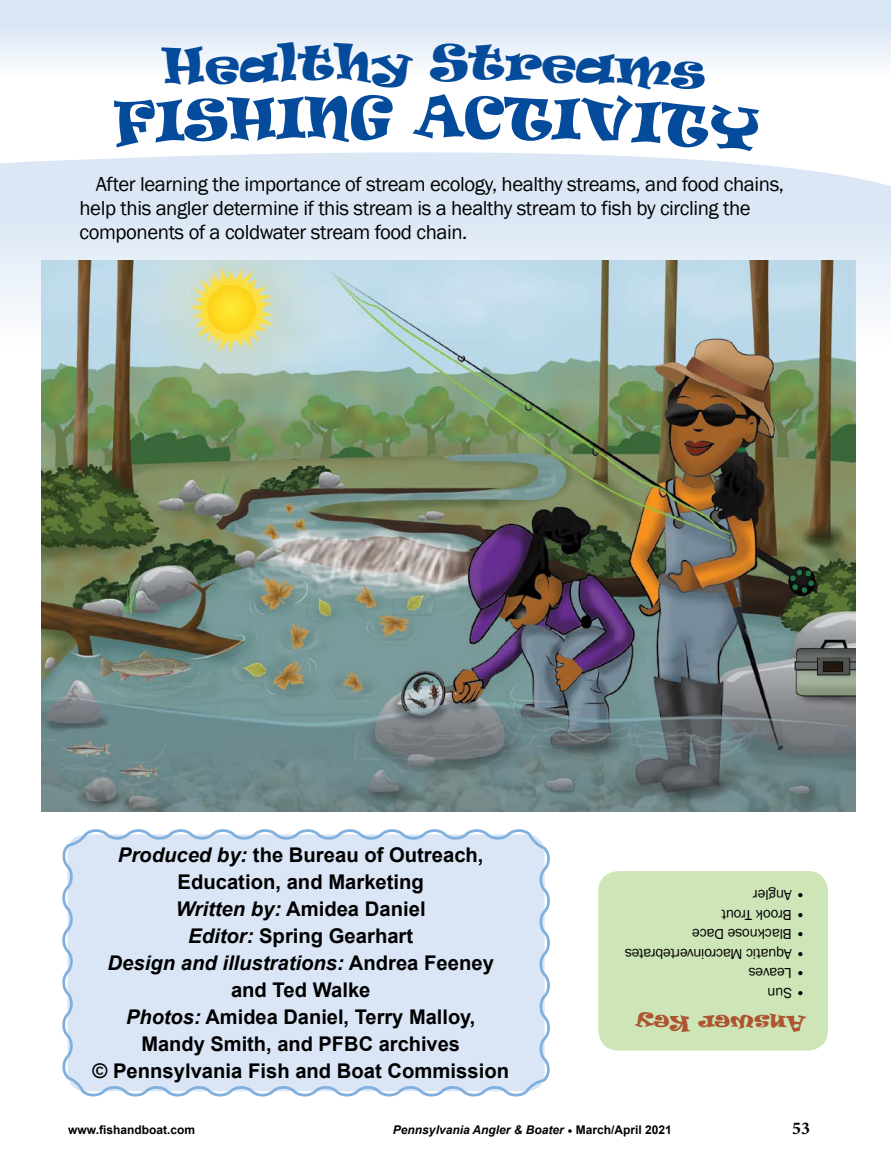
<style>
.page{position:relative;width:891px;height:1176px;background:#fff}
.page>*{position:absolute;margin:0;border:0;box-sizing:border-box;transform-origin:0 0}
.t1{font:52.95px "Ravie";color:#054b9b}
.t2{font:45.6px "Ravie";color:#054b9b}
.t3{font:20.85px/24px "Franklin Gothic";letter-spacing:-.02em;color:#000}
.t4{font:20.55px "Ravie";color:#ad5531}
.t5{font:700 20.25px/27px "Arial";color:#000;text-align:center}
.t6{font:700 18px "Minion Pro";color:#000}
.t7{font:14.85px "Franklin Gothic";letter-spacing:-.01em;color:#000}
.t8{font:italic 700 12px "Arial";color:#000}
.t9{font:700 12px "Arial";color:#000}
.s1{font-style:italic}
.s2{font-family:"Minion Pro";font-weight:400;font-style:normal;font-size:13.5px}
.s3{font-style:normal}
</style>
<div class="page">
<svg style="left:62px;top:829px;width:488px;height:268px;background:#d8e4f4"></svg>
<svg style="left:0;top:152px;width:891px;height:160px;background:#dfeaf6"></svg>
<div style="left:0;top:0;width:891px;height:77px;background:linear-gradient(to bottom,#d1e1f3,#fafbfd)"></div>
<div style="left:598px;top:870px;width:230px;height:180px;background:#cee5b7;border-radius:20px"></div>
<img style="left:41px;top:261px;width:815px;height:550px">
<svg style="left:162px;top:46px;width:43px;height:31px"></svg>
<svg style="left:465px;top:45px;width:295px;height:32px"></svg>
<h2 class="t2" style="left:205px;top:33px;width:131px;rotate:-1deg">ealt</h2>
<h2 class="t2" style="left:335px;top:31px;width:135px">hy S</h2>
<h1 class="t1" style="left:184px;top:84px;width:167px;rotate:-1deg">SHIN</h1>
<h1 class="t1" style="left:350px;top:81px;width:115px">G A</h1>
<p class="t3" style="left:79px;top:172px;width:706px;text-indent:16px">After learning the importance of stream ecology, healthy streams, and food chains, help this angler determine if this stream is a healthy stream to fish by circling the components of a coldwater stream food chain.</p>
<p class="t5" style="left:92px;top:840px;width:418px"><span class="s1">Produced by:</span> the Bureau of Outreach,<br>Education, and Marketing<br><span class="s1">Written by:</span> Amidea Daniel<br><span class="s1">Editor:</span> Spring Gearhart<br><span class="s1">Design and illustrations:</span> Andrea Feeney and Ted Walke<br><span class="s1">Photos:</span> Amidea Daniel, Terry Malloy,<br>Mandy Smith, and PFBC archives<br>© Pennsylvania Fish and Boat Commission</p>
<p class="t7" style="left:805px;top:903px;width:54px;rotate:-180deg">• Angler</p>
<p class="t7" style="left:805px;top:923px;width:86px;rotate:-180deg">• Brook Trout</p>
<p class="t7" style="left:805px;top:942px;width:115px;rotate:-180deg">• Blacknose Dace</p>
<p class="t7" style="left:805px;top:962px;width:182px;rotate:-180deg">• Aquatic Macroinvertebrates</p>
<p class="t7" style="left:805px;top:981px;width:58px;rotate:-180deg">• Leaves</p>
<p class="t7" style="left:805px;top:1001px;width:39px;rotate:-180deg">• Sun</p>
<p class="t4" style="left:806px;top:1037px;width:171px;rotate:-180deg">Answer Key</p>
<p class="t9" style="left:68px;top:1120px;width:128px">www.fishandboat.com</p>
<p class="t8" style="left:393px;top:1121px;width:280px">Pennsylvania Angler &amp; Boater <span class="s2">•</span> <span class="s3">March/April 2021</span></p>
<p class="t6" style="left:792px;top:1115px;width:19px">53</p>
</div>
